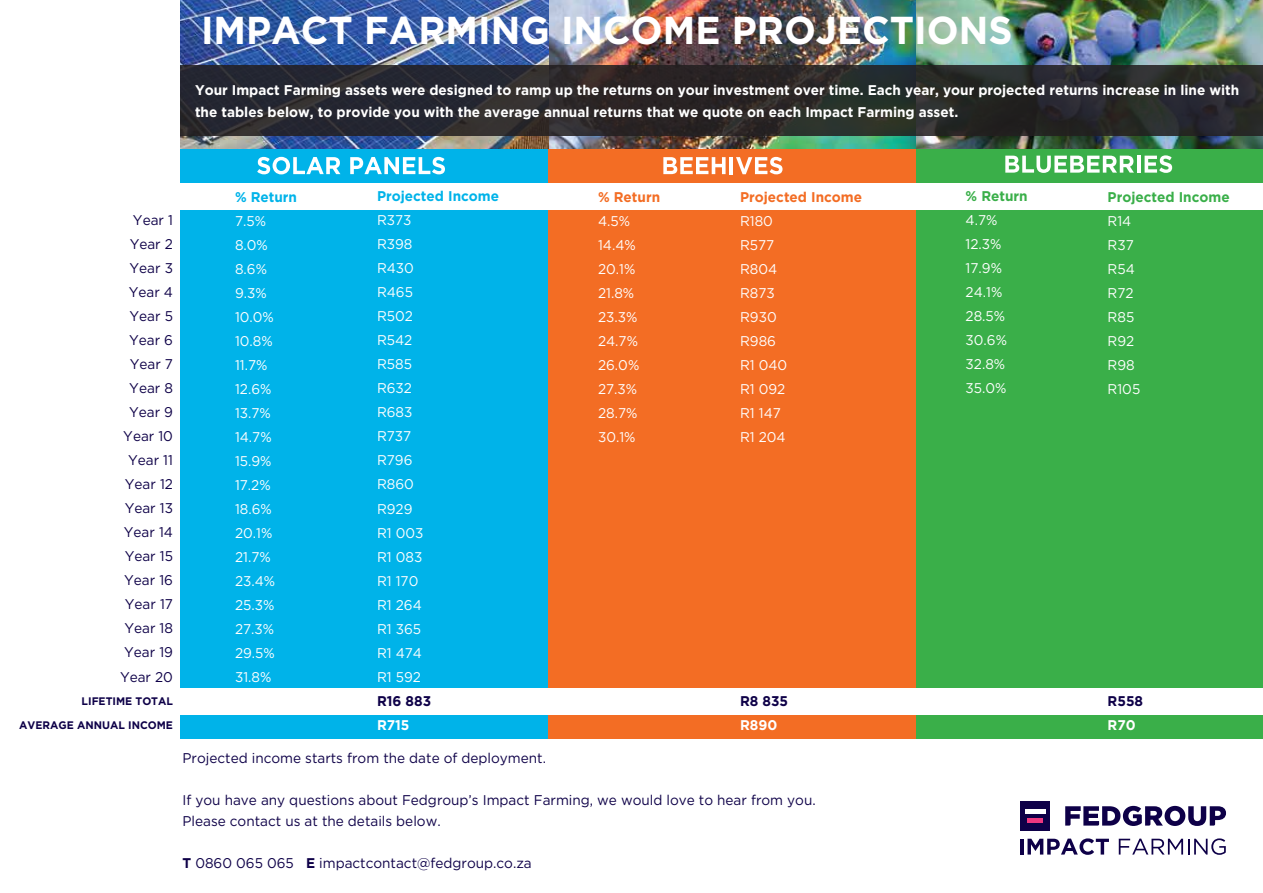
<style>
.page{position:relative;width:1263px;height:893px;background:#fff}
.page>*{position:absolute;margin:0;border:0;box-sizing:border-box;transform-origin:0 0}
.t1{font:700 38.85px "Gotham HTF";color:#fff;scale:.96 1}
.t2{font:14.1px/24px "Gotham HTF";color:#fff;scale:.96 1}
.t3{font:14.1px/24px "Gotham HTF";color:#0e0048;text-align:right;scale:.96 1}
.t4{font:700 14.1px/22.5px "Gotham HTF";color:#fff;scale:.96 1}
.t5{font:700 14.1px "Gotham HTF";color:#3aaf49;scale:.96 1}
.t6{font:700 14.1px "Gotham HTF";color:#00b3e9;scale:.96 1}
.t7{font:700 14.1px "Gotham HTF";color:#f36d24;scale:.96 1}
.t8{font:700 14.1px "Gotham HTF";color:#0e0048;scale:.96 1}
.t9{font:700 10.95px/24px "Gotham HTF";color:#0e0048;text-align:right;scale:.96 1}
.s1{font-weight:700}
</style>
<div class="page">
<img style="left:552px;top:0;width:711px;height:149px">
<img style="left:181px;top:0;width:371px;height:183px">
<div style="left:180px;top:149px;width:368px;height:703px;background:#00b3e9"></div>
<div style="left:549px;top:149px;width:368px;height:703px;background:#f36d24"></div>
<div style="left:917px;top:149px;width:346px;height:703px;background:#3aaf49"></div>
<div style="left:0;top:740px;width:1263px;height:153px;background:#fff"></div>
<svg style="left:180px;top:65px;width:1083px;height:71px;fill:#28272d"></svg>
<svg style="left:1065px;top:806px;width:161px;height:20px"></svg>
<div style="left:1020px;top:801px;width:30px;height:30px;background:#0e0048"></div>
<div style="left:1025px;top:809px;width:20px;height:5px;background:#fff"></div>
<div style="left:1027px;top:818px;width:16px;height:5px;background:#ee3780"></div>
<hr style="left:1020px;top:839px;width:3px;height:16px;background:#0e0048">
<svg style="left:1027px;top:838px;width:82px;height:17px"></svg>
<svg style="left:1119px;top:838px;width:107px;height:17px"></svg>
<svg style="left:257px;top:157px;width:83px;height:17px"></svg>
<svg style="left:350px;top:157px;width:95px;height:17px"></svg>
<svg style="left:663px;top:157px;width:62px;height:17px"></svg>
<hr style="left:730px;top:157px;width:3px;height:17px;background:#fff">
<svg style="left:736px;top:157px;width:46px;height:17px"></svg>
<svg style="left:1005px;top:156px;width:129px;height:17px"></svg>
<hr style="left:1137px;top:156px;width:3px;height:17px;background:#fff">
<svg style="left:1144px;top:155px;width:28px;height:18px"></svg>
<div style="left:169px;top:183px;width:1094px;height:26px;background:#fff"></div>
<div style="left:180px;top:688px;width:1083px;height:26px;background:#fff"></div>
<h1 class="t1" style="left:201px;top:8px;width:847px">IMPACT FARMING INCOME PROJECTIONS</h1>
<p class="t4" style="left:195px;top:78px;width:1089px">Your Impact Farming assets were designed to ramp up the returns on your investment over time. Each year, your projected returns increase in line with the tables below, to provide you with the average annual returns that we quote on each Impact Farming asset.</p>
<p class="t3" style="left:120px;top:208px;width:57px">Year 1<br>Year 2<br>Year 3<br>Year 4<br>Year 5<br>Year 6<br>Year 7<br>Year 8<br>Year 9<br>Year 10<br>Year 11<br>Year 12<br>Year 13<br>Year 14<br>Year 15<br>Year 16<br>Year 17<br>Year 18<br>Year 19<br>Year 20</p>
<p class="t9" style="left:19px;top:689px;width:162px">LIFETIME TOTAL<br>AVERAGE ANNUAL INCOME</p>
<p class="t6" style="left:235px;top:188px;width:66px">% Return</p>
<p class="t2" style="left:235px;top:208px;width:43px">7.5%<br>8.0%<br>8.6%<br>9.3%<br>10.0%<br>10.8%<br>11.7%<br>12.6%<br>13.7%<br>14.7%<br>15.9%<br>17.2%<br>18.6%<br>20.1%<br>21.7%<br>23.4%<br>25.3%<br>27.3%<br>29.5%<br>31.8%</p>
<p class="t6" style="left:377px;top:188px;width:129px">Projected Income</p>
<p class="t2" style="left:377px;top:208px;width:50px">R373<br>R398<br>R430<br>R465<br>R502<br>R542<br>R585<br>R632<br>R683<br>R737<br>R796<br>R860<br>R929<br>R1 003<br>R1 083<br>R1 170<br>R1 264<br>R1 365<br>R1 474<br>R1 592</p>
<p class="t8" style="left:377px;top:692px;width:58px">R16 883</p>
<p class="t4" style="left:377px;top:713px;width:35px">R715</p>
<p class="t7" style="left:598px;top:189px;width:66px">% Return</p>
<p class="t2" style="left:598px;top:208px;width:44px">4.5%<br>14.4%<br>20.1%<br>21.8%<br>23.3%<br>24.7%<br>26.0%<br>27.3%<br>28.7%<br>30.1%</p>
<p class="t7" style="left:740px;top:188px;width:129px">Projected Income</p>
<p class="t2" style="left:740px;top:208px;width:51px">R180<br>R577<br>R804<br>R873<br>R930<br>R986<br>R1 040<br>R1 092<br>R1 147<br>R1 204</p>
<p class="t8" style="left:740px;top:693px;width:51px">R8 835</p>
<p class="t4" style="left:740px;top:713px;width:40px">R890</p>
<p class="t3" style="left:183px;top:746px;width:380px">Projected income starts from the date of deployment.</p>
<p class="t3" style="left:183px;top:789px;width:661px;line-height:21px;text-align:left">If you have any questions about Fedgroup’s Impact Farming, we would love to hear from you.<br>Please contact us at the details below.</p>
<p class="t3" style="left:183px;top:851px;width:365px"><span class="s1">T</span> 0860 065 065 <span class="s1">E</span> impactcontact@fedgroup.co.za</p>
<p class="t5" style="left:965px;top:188px;width:66px">% Return</p>
<p class="t2" style="left:965px;top:208px;width:45px">4.7%<br>12.3%<br>17.9%<br>24.1%<br>28.5%<br>30.6%<br>32.8%<br>35.0%</p>
<p class="t5" style="left:1108px;top:189px;width:129px">Projected Income</p>
<p class="t2" style="left:1108px;top:208px;width:36px">R14<br>R37<br>R54<br>R72<br>R85<br>R92<br>R98<br>R105</p>
<p class="t8" style="left:1108px;top:693px;width:38px">R558</p>
<p class="t4" style="left:1108px;top:713px;width:31px">R70</p>
</div>
